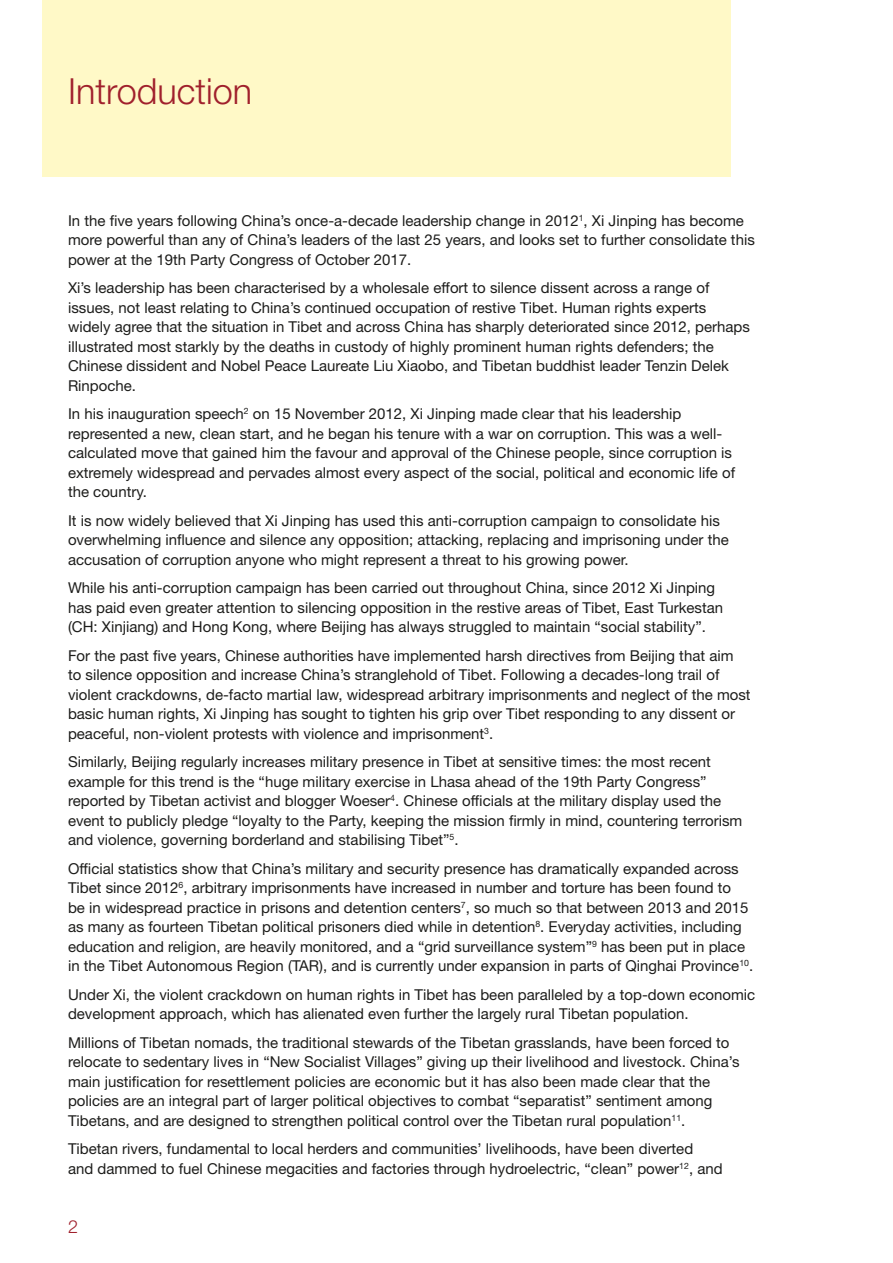
<style>
.page{position:relative;width:893px;height:1263px;background:#fff}
.page>*{position:absolute;margin:0;border:0;box-sizing:border-box;transform-origin:0 0}
.t1{font:300 36px "Helvetica Neue LT Std";color:#a0202c}
.t2{font:300 18px "Helvetica Neue LT Std";color:#a0202c}
.t3{font:15px/19.5px "Helvetica Neue LT Std";color:#1d1d1b}
</style>
<div class="page">
<div style="left:43px;top:0;width:688px;height:176px;background:#fff9c7"></div>
<h1 class="t1" style="left:68px;top:69px;width:186px">Introduction</h1>
<p class="t3" style="left:68px;top:210px;width:688px">In the five years following China’s once-a-decade leadership change in 2012<sup>1</sup>, Xi Jinping has become more powerful than any of China’s leaders of the last 25 years, and looks set to further consolidate this power at the 19th Party Congress of October 2017.</p>
<p class="t3" style="left:68px;top:278px;width:683px">Xi’s leadership has been characterised by a wholesale effort to silence dissent across a range of issues, not least relating to China’s continued occupation of restive Tibet. Human rights experts widely agree that the situation in Tibet and across China has sharply deteriorated since 2012, perhaps illustrated most starkly by the deaths in custody of highly prominent human rights defenders; the Chinese dissident and Nobel Peace Laureate Liu Xiaobo, and Tibetan buddhist leader Tenzin Delek Rinpoche.</p>
<p class="t3" style="left:68px;top:404px;width:669px">In his inauguration speech<sup>2</sup> on 15 November 2012, Xi Jinping made clear that his leadership represented a new, clean start, and he began his tenure with a war on corruption. This was a well&shy;calculated move that gained him the favour and approval of the Chinese people, since corruption is extremely widespread and pervades almost every aspect of the social, political and economic life of the country.</p>
<p class="t3" style="left:68px;top:510px;width:662px">It is now widely believed that Xi Jinping has used this anti-corruption campaign to consolidate his overwhelming influence and silence any opposition; attacking, replacing and imprisoning under the accusation of corruption anyone who might represent a threat to his growing power.</p>
<p class="t3" style="left:68px;top:578px;width:657px">While his anti-corruption campaign has been carried out throughout China, since 2012 Xi Jinping has paid even greater attention to silencing opposition in the restive areas of Tibet, East Turkestan (CH: Xinjiang) and Hong Kong, where Beijing has always struggled to maintain “social stability”.</p>
<p class="t3" style="left:68px;top:645px;width:684px">For the past five years, Chinese authorities have implemented harsh directives from Beijing that aim<br>to silence opposition and increase China’s stranglehold of Tibet. Following a decades-long trail of violent crackdowns, de-facto martial law, widespread arbitrary imprisonments and neglect of the most basic human rights, Xi Jinping has sought to tighten his grip over Tibet responding to any dissent or peaceful, non-violent protests with violence and imprisonment<sup>3</sup>.</p>
<p class="t3" style="left:68px;top:752px;width:676px">Similarly, Beijing regularly increases military presence in Tibet at sensitive times: the most recent example for this trend is the “huge military exercise in Lhasa ahead of the 19th Party Congress” reported by Tibetan activist and blogger Woeser<sup>4</sup>. Chinese officials at the military display used the event to publicly pledge “loyalty to the Party, keeping the mission firmly in mind, countering terrorism and violence, governing borderland and stabilising Tibet”<sup>5</sup>.</p>
<p class="t3" style="left:68px;top:858px;width:687px">Official statistics show that China’s military and security presence has dramatically expanded across Tibet since 2012<sup>6</sup>, arbitrary imprisonments have increased in number and torture has been found to<br>be in widespread practice in prisons and detention centers<sup>7</sup>, so much so that between 2013 and 2015 as many as fourteen Tibetan political prisoners died while in detention<sup>8</sup>. Everyday activities, including education and religion, are heavily monitored, and a “grid surveillance system”<sup>9</sup> has been put in place in the Tibet Autonomous Region (TAR), and is currently under expansion in parts of Qinghai Province<sup>10</sup>.</p>
<p class="t3" style="left:68px;top:984px;width:689px">Under Xi, the violent crackdown on human rights in Tibet has been paralleled by a top-down economic development approach, which has alienated even further the largely rural Tibetan population.</p>
<p class="t3" style="left:68px;top:1032px;width:673px">Millions of Tibetan nomads, the traditional stewards of the Tibetan grasslands, have been forced to relocate to sedentary lives in “New Socialist Villages” giving up their livelihood and livestock. China’s main justification for resettlement policies are economic but it has also been made clear that the policies are an integral part of larger political objectives to combat “separatist” sentiment among Tibetans, and are designed to strengthen political control over the Tibetan rural population<sup>11</sup>.</p>
<p class="t3" style="left:68px;top:1139px;width:656px">Tibetan rivers, fundamental to local herders and communities’ livelihoods, have been diverted<br>and dammed to fuel Chinese megacities and factories through hydroelectric, “clean” power<sup>12</sup>, and</p>
<p class="t2" style="left:68px;top:1216px;width:12px">2</p>
</div>
